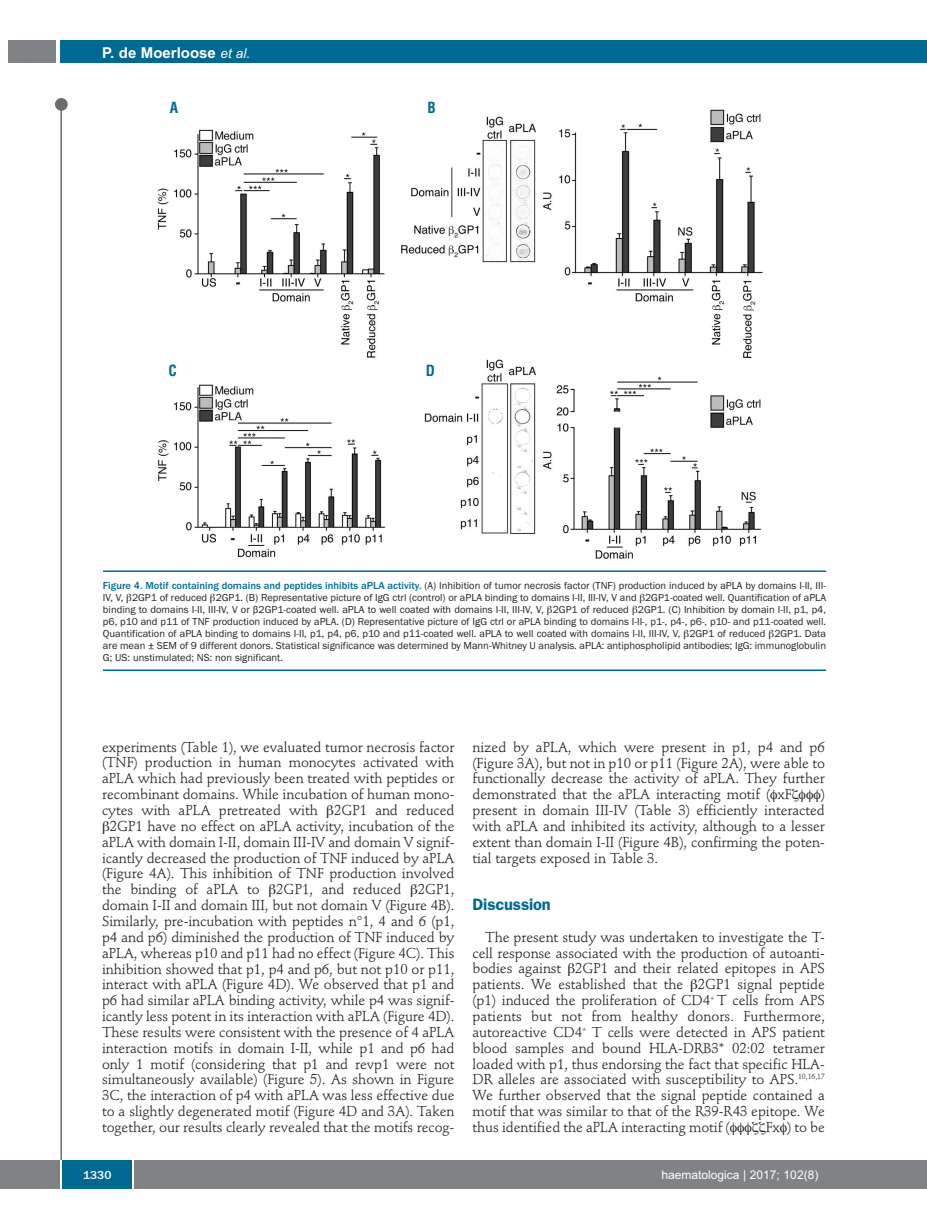
<style>
.page{position:relative;width:927px;height:1225px;background:#fff}
.page>*{position:absolute;margin:0;border:0;box-sizing:border-box;transform-origin:0 0}
.t1{font:600 16.5px "Franklin Gothic";letter-spacing:-.01em;color:#006991}
.t2{font:700 15px "Arial";color:#fff}
.t3{font:700 condensed 15px "Helvetica";color:#006991}
.t4{font:14.25px/15.9px "Stempel Schneidler";letter-spacing:-.005em;color:#231f20;text-align:justify}
.t5{font:12px "Arial";color:#fff}
.t6{font:500 12px "Franklin Gothic";color:#fff}
.t7{font:10.5px/12px "Franklin Gothic";color:#231f20;text-align:justify}
.s1{font-weight:400;font-style:italic;font-size:13.5px}
.s2{font-weight:500;color:#006991}
</style>
<div class="page">
<div style="left:911px;top:40px;width:16px;height:22px;background:#006991"></div>
<div style="left:910px;top:1160px;width:17px;height:28px;background:#808285"></div>
<div style="left:55px;top:98px;width:13px;height:13px;background:#6c6d70;border-radius:50%"></div>
<hr style="left:60px;top:101px;width:2px;height:1061px;background:#6c6d70">
<div style="left:60px;top:40px;width:852px;height:22px;background:#006991"></div>
<div style="left:9px;top:40px;width:47px;height:22px;background:#808285"></div>
<div style="left:0;top:1160px;width:911px;height:28px;background:#808285"></div>
<div style="left:62px;top:1160px;width:71px;height:28px;background:#006991"></div>
<hr style="left:60px;top:1160px;width:2px;height:28px;background:#fff">
<svg style="left:133px;top:1160px;width:1px;height:28px"></svg>
<img style="left:157px;top:109px;width:606px;height:450px">
<hr style="left:103px;top:570px;width:723px;height:2px;background:#006991">
<hr style="left:103px;top:669px;width:723px;height:2px;background:#006991">
<p class="t2" style="left:102px;top:44px;width:150px">P. de Moerloose <span class="s1">et al.</span></p>
<p class="t3" style="left:170px;top:99px;width:10px">A</p>
<p class="t3" style="left:427px;top:99px;width:10px">B</p>
<p class="t3" style="left:169px;top:362px;width:10px">C</p>
<p class="t3" style="left:426px;top:362px;width:11px">D</p>
<p class="t7" style="left:103px;top:579px;width:725px"><span class="s2">Figure 4. Motif containing domains and peptides inhibits aPLA activity.</span> (A) Inhibition of tumor necrosis factor (TNF) production induced by aPLA by domains I-II, III-IV, V, 2GP1 of reduced 2GP1. (B) Representative picture of IgG ctrl (control) or aPLA binding to domains I-II, III-IV, V and 2GP1-coated well. Quantification of aPLA binding to domains I-II, III-IV, V or β2GP1-coated well. aPLA to well coated with domains I-II, III-IV, V, 2GP1 of reduced 2GP1. (C) Inhibition by domain I-II, p1, p4, p6, p10 and p11 of TNF production induced by aPLA. (D) Representative picture of IgG ctrl or aPLA binding to domains I-II-, p1-, p4-, p6-, p10- and p11-coated well.<br>Quantification of aPLA binding to domains I-II, p1, p4, p6, p10 and p11-coated well. aPLA to well coated with domains I-II, III-IV, V, 2GP1 of reduced 2GP1. Data are mean ± SEM of 9 different donors. Statistical significance was determined by Mann-Whitney U analysis. aPLA: antiphospholipid antibodies; IgG: immunoglobulin G; US: unstimulated; NS: non significant.</p>
<p class="t4" style="left:102px;top:740px;width:354px;text-align:center">experiments (Table 1), we evaluated tumor necrosis factor (TNF) production in human monocytes activated with aPLA which had previously been treated with peptides or recombinant domains. While incubation of human mono&shy;cytes with aPLA pretreated with 2GP1 and reduced 2GP1 have no effect on aPLA activity, incubation of the aPLA with domain I-II, domain III-IV and domain V signif&shy;icantly decreased the production of TNF induced by aPLA (Figure 4A). This inhibition of TNF production involved the binding of aPLA to 2GP1, and reduced 2GP1, domain I-II and domain III, but not domain V (Figure 4B).<br>Similarly, pre-incubation with peptides n°1, 4 and 6 (p1, p4 and p6) diminished the production of TNF induced by aPLA, whereas p10 and p11 had no effect (Figure 4C). This inhibition showed that p1, p4 and p6, but not p10 or p11, interact with aPLA (Figure 4D). We observed that p1 and p6 had similar aPLA binding activity, while p4 was signif&shy;icantly less potent in its interaction with aPLA (Figure 4D).<br>These results were consistent with the presence of 4 aPLA interaction motifs in domain I-II, while p1 and p6 had only 1 motif (considering that p1 and revp1 were not simultaneously available) (Figure 5). As shown in Figure 3C, the interaction of p4 with aPLA was less effective due to a slightly degenerated motif (Figure 4D and 3A). Taken together, our results clearly revealed that the motifs recog-</p>
<p class="t4" style="left:472px;top:740px;width:354px">nized by aPLA, which were present in p1, p4 and p6 (Figure 3A), but not in p10 or p11 (Figure 2A), were able to functionally decrease the activity of aPLA. They further demonstrated that the aPLA interacting motif ( xF</p>
<p class="t4" style="left:472px;top:788px;width:354px;text-indent:348px">) present in domain III-IV (Table 3) efficiently interacted with aPLA and inhibited its activity, although to a lesser extent than domain I-II (Figure 4B), confirming the poten&shy;tial targets exposed in Table 3.</p>
<p class="t1" style="left:472px;top:898px;width:80px">Discussion</p>
<p class="t4" style="left:472px;top:930px;width:354px;text-indent:13px">The present study was undertaken to investigate the T&shy;cell response associated with the production of autoanti&shy;bodies against 2GP1 and their related epitopes in APS patients. We established that the 2GP1 signal peptide (p1) induced the proliferation of CD4<sup>+</sup> T cells from APS patients but not from healthy donors. Furthermore, autoreactive CD4<sup>+</sup> T cells were detected in APS patient blood samples and bound HLA-DRB3* 02:02 tetramer loaded with p1, thus endorsing the fact that specific HLA-DR alleles are associated with susceptibility to APS.<sup>10,16,17<br></sup>We further observed that the signal peptide contained a motif that was similar to that of the R39-R43 epitope. We thus identified the aPLA interacting motif (</p>
<p class="t4" style="left:766px;top:1120px;width:61px">Fx ) to be</p>
<p class="t6" style="left:83px;top:1167px;width:30px">1330</p>
<p class="t5" style="left:661px;top:1167px;width:158px">haematologica | 2017; 102(8)</p>
</div>
